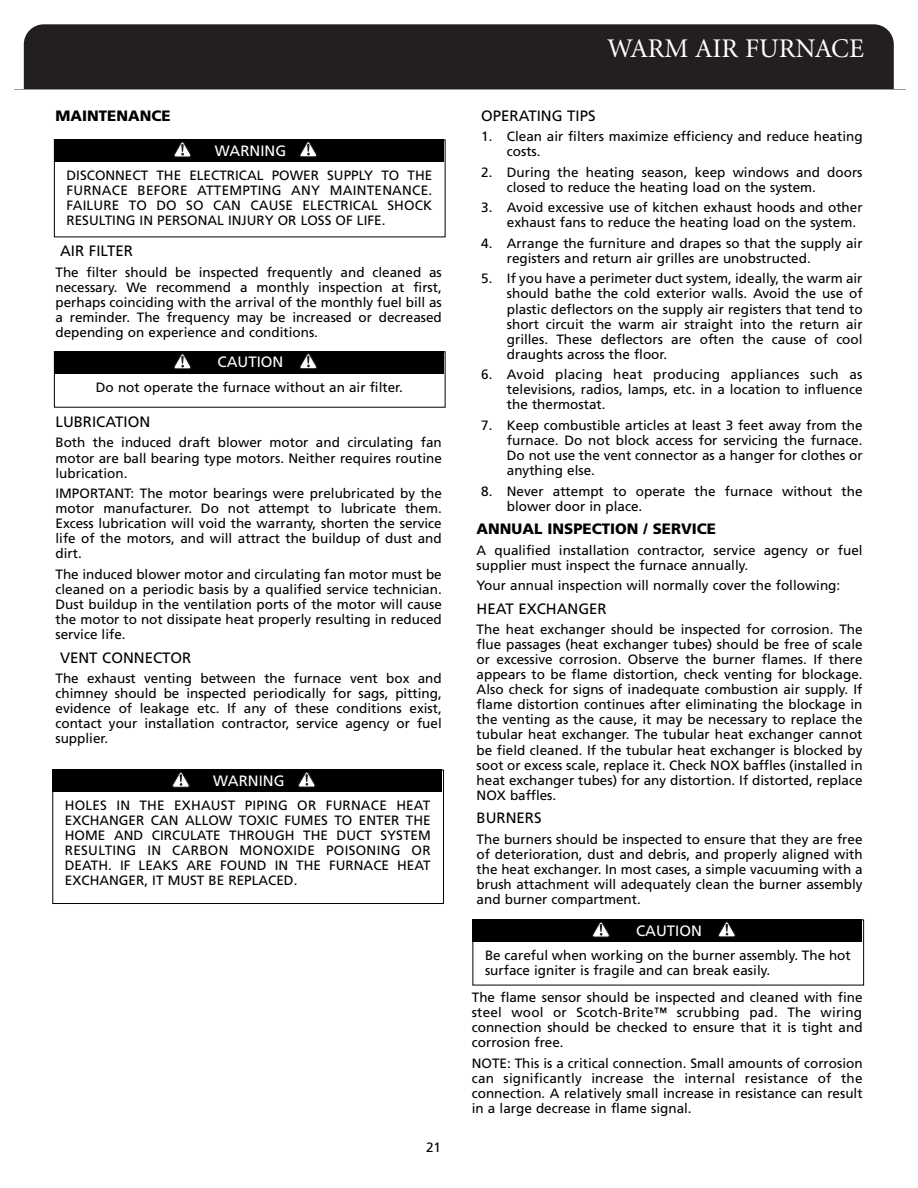
<style>
.page{position:relative;width:918px;height:1188px;background:#fff}
.page>*{position:absolute;margin:0;border:0;box-sizing:border-box;transform-origin:0 0}
.t1{font:27px "Minion";color:#fff}
.t2{font:15px "Frutiger";color:#000}
.t3{font:900 15px "Frutiger";color:#000}
.t4{font:15px "Frutiger";color:#fff}
.t5{font:13.5px/15.1px "Frutiger";color:#000;text-align:justify}
</style>
<div class="page">
<div style="left:24px;top:24px;width:870px;height:65px;background:#231f20"></div>
<hr style="left:15px;top:89px;width:891px;height:1px;background:#231f20">
<div style="left:54px;top:139px;width:389px;height:23px;background:#000"></div>
<svg style="left:299px;top:141px;width:18px;height:16px"></svg>
<svg style="left:173px;top:141px;width:19px;height:16px"></svg>
<div style="left:54px;top:351px;width:389px;height:23px;background:#000"></div>
<svg style="left:299px;top:353px;width:18px;height:16px"></svg>
<svg style="left:173px;top:353px;width:19px;height:16px"></svg>
<div style="left:52px;top:770px;width:392px;height:134px;border:1px solid #000"></div>
<div style="left:52px;top:770px;width:390px;height:22px;background:#000"></div>
<svg style="left:298px;top:771px;width:18px;height:16px"></svg>
<svg style="left:172px;top:772px;width:18px;height:15px"></svg>
<div style="left:473px;top:919px;width:389px;height:23px;background:#000"></div>
<svg style="left:718px;top:921px;width:18px;height:16px"></svg>
<svg style="left:592px;top:922px;width:18px;height:15px"></svg>
<p class="t3" style="left:56px;top:109px;width:117px">MAINTENANCE</p>
<p class="t4" style="left:215px;top:144px;width:73px">WARNING</p>
<p class="t5" style="left:67px;top:168px;width:367px">DISCONNECT THE ELECTRICAL POWER SUPPLY TO THE FURNACE BEFORE ATTEMPTING ANY MAINTENANCE.<br>FAILURE TO DO SO CAN CAUSE ELECTRICAL SHOCK RESULTING IN PERSONAL INJURY OR LOSS OF LIFE.</p>
<p class="t2" style="left:60px;top:245px;width:74px">AIR FILTER</p>
<p class="t5" style="left:55px;top:265px;width:388px">The filter should be inspected frequently and cleaned as necessary. We recommend a monthly inspection at first, perhaps coinciding with the arrival of the monthly fuel bill as a reminder. The frequency may be increased or decreased depending on experience and conditions.</p>
<p class="t4" style="left:218px;top:356px;width:67px">CAUTION</p>
<p class="t5" style="left:96px;top:380px;width:309px">Do not operate the furnace without an air filter.</p>
<p class="t2" style="left:56px;top:416px;width:96px">LUBRICATION</p>
<p class="t5" style="left:55px;top:436px;width:388px">Both the induced draft blower motor and circulating fan motor are ball bearing type motors. Neither requires routine lubrication.</p>
<p class="t5" style="left:55px;top:487px;width:388px">IMPORTANT: The motor bearings were prelubricated by the motor manufacturer. Do not attempt to lubricate them.<br>Excess lubrication will void the warranty, shorten the service life of the motors, and will attract the buildup of dust and dirt.</p>
<p class="t5" style="left:55px;top:568px;width:388px">The induced blower motor and circulating fan motor must be cleaned on a periodic basis by a qualified service technician.<br>Dust buildup in the ventilation ports of the motor will cause the motor to not dissipate heat properly resulting in reduced service life.</p>
<p class="t2" style="left:60px;top:651px;width:133px">VENT CONNECTOR</p>
<p class="t5" style="left:55px;top:672px;width:388px">The exhaust venting between the furnace vent box and chimney should be inspected periodically for sags, pitting, evidence of leakage etc. If any of these conditions exist, contact your installation contractor, service agency or fuel supplier.</p>
<p class="t4" style="left:213px;top:775px;width:73px">WARNING</p>
<p class="t5" style="left:65px;top:799px;width:367px">HOLES IN THE EXHAUST PIPING OR FURNACE HEAT EXCHANGER CAN ALLOW TOXIC FUMES TO ENTER THE HOME AND CIRCULATE THROUGH THE DUCT SYSTEM RESULTING IN CARBON MONOXIDE POISONING OR DEATH. IF LEAKS ARE FOUND IN THE FURNACE HEAT EXCHANGER, IT MUST BE REPLACED.</p>
<p class="t5" style="left:426px;top:1140px;width:17px">21</p>
<h1 class="t1" style="left:608px;top:38px;width:258px">WARM AIR FURNACE</h1>
<p class="t2" style="left:481px;top:109px;width:116px">OPERATING TIPS</p>
<p class="t5" style="left:507px;top:130px;width:357px;text-indent:-26px">1. Clean air filters maximize efficiency and reduce heating costs.</p>
<p class="t5" style="left:507px;top:166px;width:357px;text-indent:-26px">2. During the heating season, keep windows and doors closed to reduce the heating load on the system.</p>
<p class="t5" style="left:507px;top:201px;width:357px;text-indent:-26px">3. Avoid excessive use of kitchen exhaust hoods and other exhaust fans to reduce the heating load on the system.</p>
<p class="t5" style="left:507px;top:237px;width:357px;text-indent:-26px">4. Arrange the furniture and drapes so that the supply air registers and return air grilles are unobstructed.</p>
<p class="t5" style="left:507px;top:272px;width:357px;text-indent:-26px">5. If you have a perimeter duct system, ideally, the warm air should bathe the cold exterior walls. Avoid the use of plastic deflectors on the supply air registers that tend to short circuit the warm air straight into the return air grilles. These deflectors are often the cause of cool draughts across the floor.</p>
<p class="t5" style="left:507px;top:368px;width:357px;text-indent:-26px">6. Avoid placing heat producing appliances such as televisions, radios, lamps, etc. in a location to influence the thermostat.</p>
<p class="t5" style="left:507px;top:419px;width:357px;text-indent:-26px">7. Keep combustible articles at least 3 feet away from the furnace. Do not block access for servicing the furnace.<br>Do not use the vent connector as a hanger for clothes or anything else.</p>
<p class="t5" style="left:507px;top:484px;width:357px;text-indent:-26px">8. Never attempt to operate the furnace without the blower door in place.</p>
<p class="t3" style="left:477px;top:523px;width:241px">ANNUAL INSPECTION / SERVICE</p>
<p class="t5" style="left:477px;top:543px;width:387px">A qualified installation contractor, service agency or fuel supplier must inspect the furnace annually.</p>
<p class="t5" style="left:477px;top:579px;width:365px">Your annual inspection will normally cover the following:</p>
<p class="t2" style="left:477px;top:602px;width:132px">HEAT EXCHANGER</p>
<p class="t5" style="left:477px;top:623px;width:388px">The heat exchanger should be inspected for corrosion. The flue passages (heat exchanger tubes) should be free of scale or excessive corrosion. Observe the burner flames. If there appears to be flame distortion, check venting for blockage.<br>Also check for signs of inadequate combustion air supply. If flame distortion continues after eliminating the blockage in the venting as the cause, it may be necessary to replace the tubular heat exchanger. The tubular heat exchanger cannot be field cleaned. If the tubular heat exchanger is blocked by soot or excess scale, replace it. Check NOX baffles (installed in heat exchanger tubes) for any distortion. If distorted, replace NOX baffles.</p>
<p class="t2" style="left:477px;top:812px;width:66px">BURNERS</p>
<p class="t5" style="left:477px;top:832px;width:388px">The burners should be inspected to ensure that they are free of deterioration, dust and debris, and properly aligned with the heat exchanger. In most cases, a simple vacuuming with a brush attachment will adequately clean the burner assembly and burner compartment.</p>
<p class="t4" style="left:636px;top:924px;width:67px">CAUTION</p>
<p class="t5" style="left:485px;top:949px;width:367px">Be careful when working on the burner assembly. The hot surface igniter is fragile and can break easily.</p>
<p class="t5" style="left:472px;top:991px;width:392px">The flame sensor should be inspected and cleaned with fine steel wool or Scotch-Brite™ scrubbing pad. The wiring connection should be checked to ensure that it is tight and corrosion free.</p>
<p class="t5" style="left:472px;top:1057px;width:392px">NOTE: This is a critical connection. Small amounts of corrosion can significantly increase the internal resistance of the connection. A relatively small increase in resistance can result in a large decrease in flame signal.</p>
</div>
